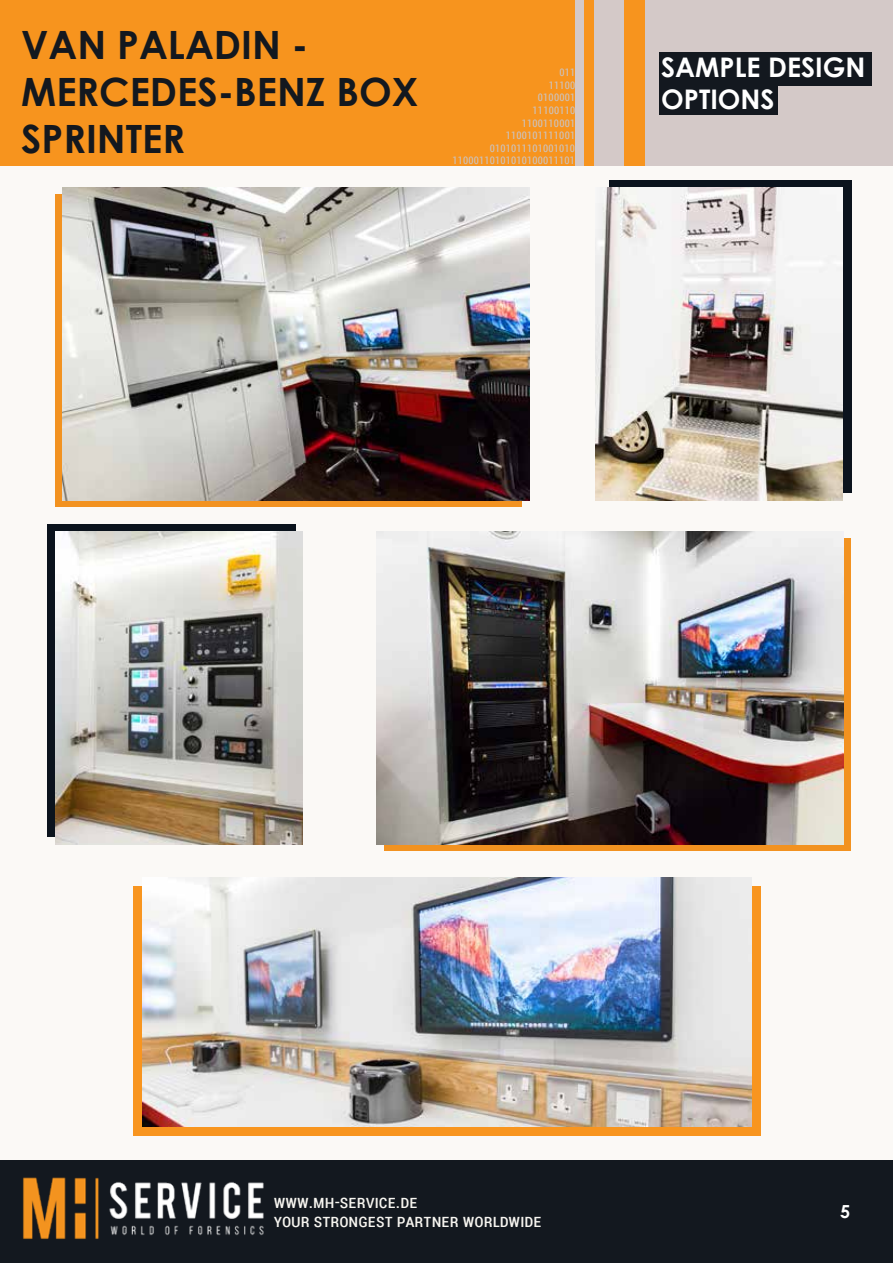
<style>
.page{position:relative;width:893px;height:1263px;background:#fbf9f6}
.page>*{position:absolute;margin:0;border:0;box-sizing:border-box;transform-origin:0 0}
.t1{font:700 39px/46.8px "Century Gothic";color:#13181f}
.t2{font:700 27px/32.4px "Century Gothic";color:#fff}
.t3{font:18px "Roboto Condensed";color:#f7f5f0}
.t4{font:700 18px "Century Gothic";color:#fff}
.t5{font:10.5px/12.6px "Roboto Condensed";letter-spacing:.02em;color:#cbc3c0;text-align:right}
</style>
<div class="page">
<div style="left:0;top:0;width:893px;height:166px;background:#f7941e"></div>
<div style="left:0;top:1161px;width:893px;height:102px;background:#13181f"></div>
<div style="left:594px;top:0;width:30px;height:166px;background:#d4c9c8"></div>
<div style="left:575px;top:0;width:9px;height:166px;background:#d4c9c8"></div>
<div style="left:645px;top:0;width:248px;height:166px;background:#d4c9c8"></div>
<div style="left:659px;top:52px;width:213px;height:33px;background:#13181f"></div>
<div style="left:659px;top:81px;width:119px;height:33px;background:#13181f"></div>
<div style="left:55px;top:194px;width:467px;height:313px;background:#f29220"></div>
<svg style="left:384px;top:538px;width:466px;height:313px;fill:#f29220"></svg>
<div style="left:609px;top:180px;width:242px;height:313px;background:#0b131d"></div>
<div style="left:48px;top:524px;width:248px;height:312px;background:#0b131d"></div>
<div style="left:134px;top:886px;width:627px;height:249px;background:#f8951f"></div>
<img style="left:63px;top:188px;width:466px;height:313px">
<img style="left:377px;top:532px;width:466px;height:312px">
<img style="left:595px;top:188px;width:248px;height:313px">
<img style="left:55px;top:532px;width:248px;height:312px">
<img style="left:142px;top:878px;width:609px;height:249px">
<img style="left:23px;top:1177px;width:241px;height:62px">
<h1 class="t1" style="left:21px;top:20px;width:399px">VAN PALADIN -<br>MERCEDES-BENZ BOX<br>SPRINTER</h1>
<p class="t5" style="left:452px;top:66px;width:124px">011<br>11100<br>0100001<br>11100110<br>1100110001<br>1100101111001<br>0101011101001010<br>11000110101010100011101</p>
<h2 class="t2" style="left:661px;top:50px;width:206px">SAMPLE DESIGN<br>OPTIONS</h2>
<h3 class="t3" style="left:274px;top:1189px;width:136px">www.mh-service.DE</h3>
<h3 class="t3" style="left:274px;top:1208px;width:269px">Your strongest partner worldwide</h3>
<h3 class="t4" style="left:840px;top:1198px;width:12px">5</h3>
</div>
